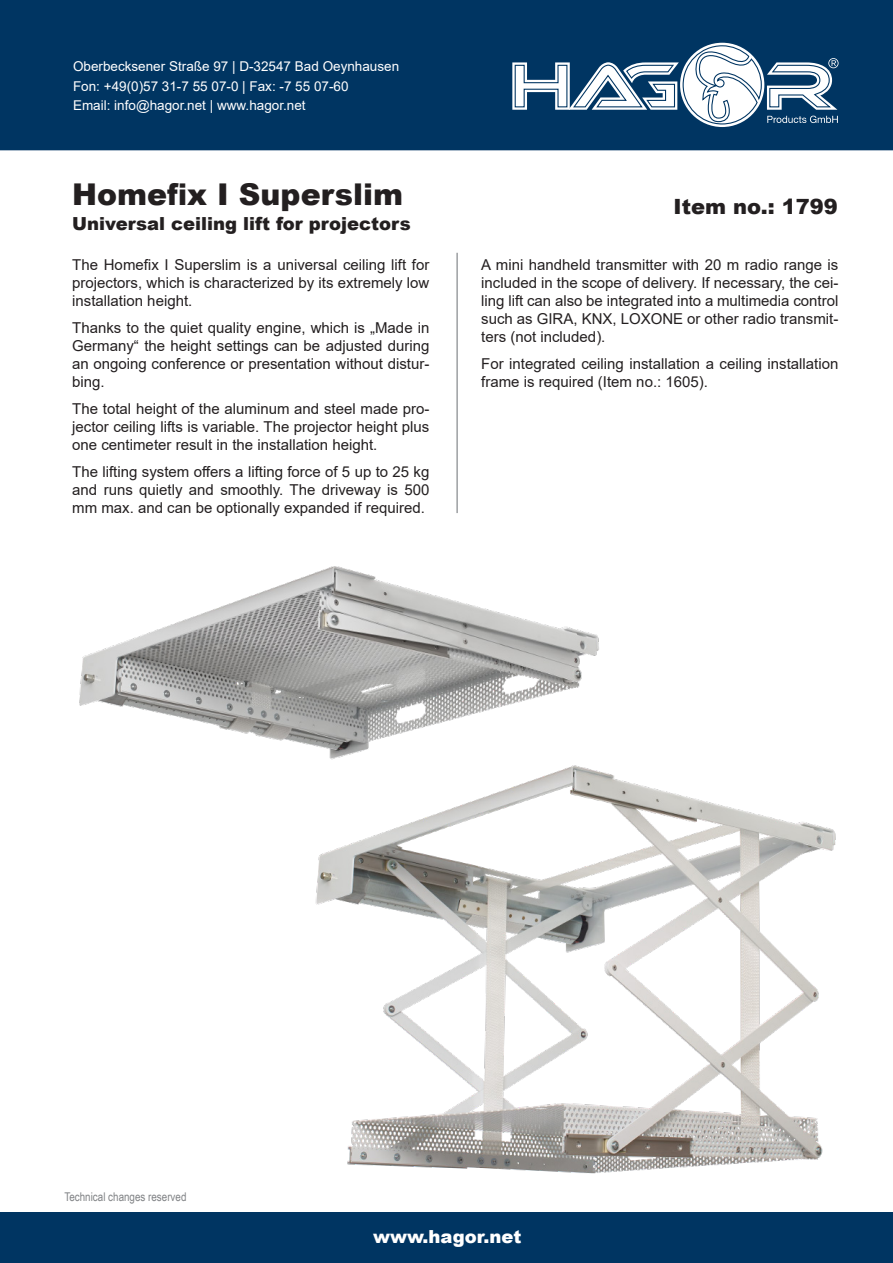
<style>
.page{position:relative;width:893px;height:1263px;background:#fff}
.page>*{position:absolute;margin:0;border:0;box-sizing:border-box;transform-origin:0 0}
.t1{font:900 30px "Arial";color:#231f20}
.t2{font:900 21px "Arial";color:#231f20}
.t3{font:900 18px "Arial";color:#231f20}
.t4{font:900 18px "Arial";color:#fff}
.t5{font:15px/18px "Arial";color:#231f20;text-align:justify}
.t6{font:13.5px/19.5px "Arial";color:#fff}
.t7{font:12px "Arial Narrow";color:#808285}
</style>
<div class="page">
<div style="left:0;top:1213px;width:893px;height:50px;background:#003562"></div>
<div style="left:0;top:0;width:893px;height:150px;background:#003562"></div>
<svg style="left:502px;top:39px;width:358px;height:93px"></svg>
<hr style="left:456px;top:253px;width:2px;height:260px;background:#9d9fa2">
<img style="left:295px;top:769px;width:567px;height:444px">
<img style="left:79px;top:566px;width:520px;height:203px">
<p class="t6" style="left:73px;top:57px;width:328px">Oberbecksener Straße 97 | D-32547 Bad Oeynhausen<br>Fon: +49(0)57 31-7 55 07-0 | Fax: -7 55 07-60<br>Email: info@hagor.net | www.hagor.net</p>
<h1 class="t1" style="left:72px;top:172px;width:332px">Homefix I Superslim</h1>
<p class="t3" style="left:72px;top:211px;width:340px">Universal ceiling lift for projectors</p>
<p class="t5" style="left:72px;top:255px;width:359px">The Homefix I Superslim is a universal ceiling lift for projectors, which is characterized by its extremely low installation height.</p>
<p class="t5" style="left:72px;top:318px;width:359px">Thanks to the quiet quality engine, which is „Made in Germany“ the height settings can be adjusted during an ongoing conference or presentation without distur&shy;bing.</p>
<p class="t5" style="left:72px;top:399px;width:359px">The total height of the aluminum and steel made pro&shy;jector ceiling lifts is variable. The projector height plus one centimeter result in the installation height.</p>
<p class="t5" style="left:72px;top:462px;width:359px">The lifting system offers a lifting force of 5 up to 25 kg and runs quietly and smoothly. The driveway is 500 mm max. and can be optionally expanded if required.</p>
<h2 class="t2" style="left:673px;top:191px;width:166px">Item no.: 1799</h2>
<p class="t5" style="left:481px;top:255px;width:359px">A mini handheld transmitter with 20 m radio range is included in the scope of delivery. If necessary, the cei&shy;ling lift can also be integrated into a multimedia control such as GIRA, KNX, LOXONE or other radio transmit&shy;ters (not included).</p>
<p class="t5" style="left:481px;top:354px;width:359px">For integrated ceiling installation a ceiling installation frame is required (Item no.: 1605).</p>
<p class="t7" style="left:65px;top:1188px;width:123px">Technical changes reserved</p>
<p class="t4" style="left:373px;top:1223px;width:150px">www.hagor.net</p>
</div>
